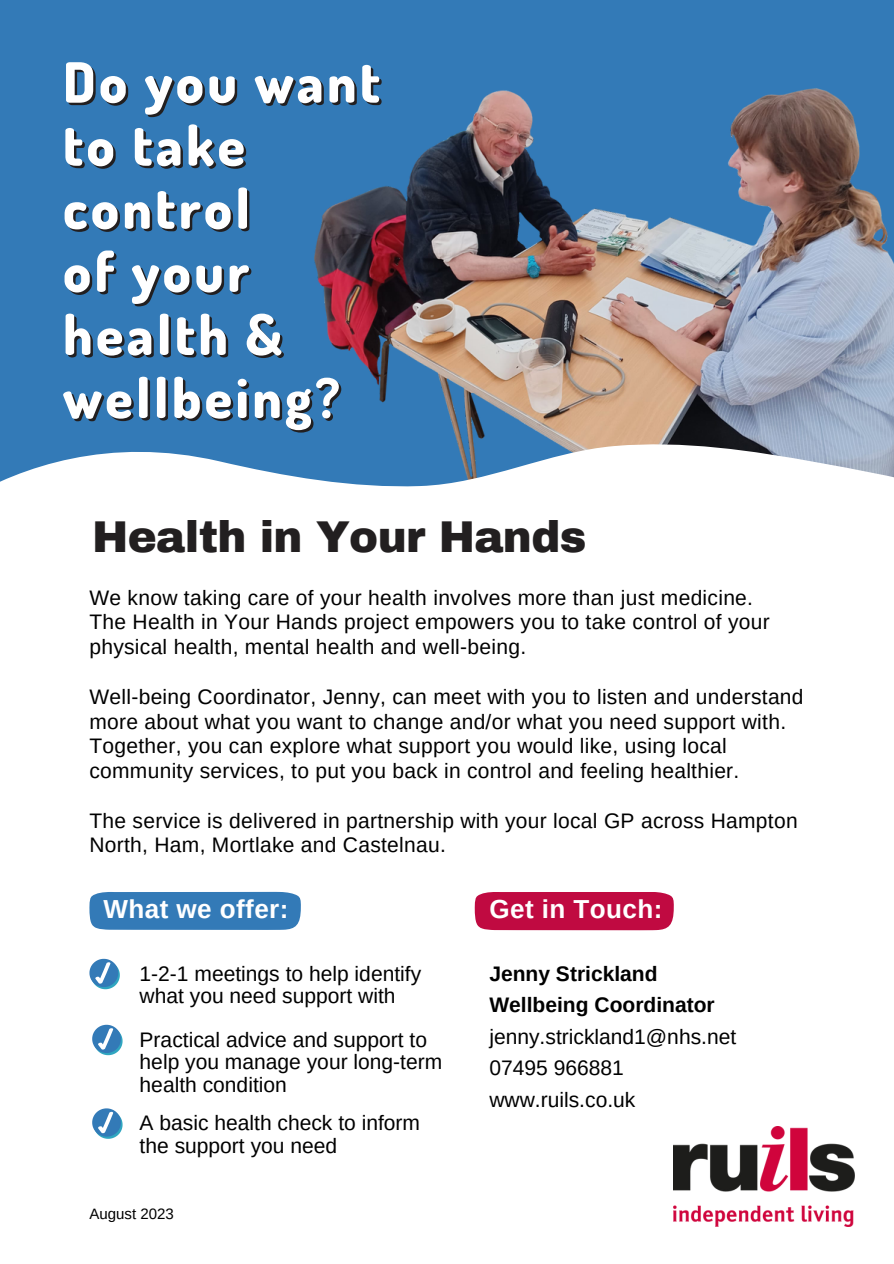
<style>
.page{position:relative;width:894px;height:1264px;background:#fff}
.page>*{position:absolute;margin:0;border:0;box-sizing:border-box;transform-origin:0 0}
.t1{font:800 55.35px/63px "Dosis";letter-spacing:.06em;color:#fff}
.t2{font:900 43.5px "Archivo";letter-spacing:-.015em;color:#221f20}
.t3{font:700 26.1px "Arimo";letter-spacing:.015em;color:#fff}
.t4{font:21px/24.8px "Arimo";letter-spacing:.015em;color:#000}
.t5{font:700 21px "Arimo";color:#000}
.t6{font:15px "Arimo";color:#000}
</style>
<div class="page">
<div style="left:0;top:0;width:893px;height:1263px;background:#337ab7"></div>
<img style="left:314px;top:88px;width:579px;height:356px">
<div style="left:0;top:444px;width:893px;height:819px;background:#fff"></div>
<svg style="left:92px;top:1024px;width:30px;height:31px"></svg>
<svg style="left:92px;top:1108px;width:30px;height:30px"></svg>
<svg style="left:89px;top:891px;width:212px;height:38px"></svg>
<div style="left:474px;top:891px;width:199px;height:39px;background:#c00a41"></div>
<svg style="left:89px;top:958px;width:31px;height:31px"></svg>
<img style="left:673px;top:1126px;width:180px;height:100px">
<p class="t1" style="left:63px;top:49px;width:318px">Do you want to take control</p>
<p class="t1" style="left:63px;top:238px;width:187px">of your</p>
<p class="t1" style="left:63px;top:302px;width:220px">health &amp;</p>
<p class="t1" style="left:63px;top:365px;width:278px">wellbeing?</p>
<p class="t2" style="left:92px;top:513px;width:495px">Health in Your Hands</p>
<p class="t4" style="left:89px;top:585px;width:665px">We know taking care of your health involves more than just medicine.</p>
<p class="t4" style="left:89px;top:609px;width:681px">The Health in Your Hands project empowers you to take control of your physical health, mental health and well-being.</p>
<p class="t4" style="left:89px;top:684px;width:715px">Well-being Coordinator, Jenny, can meet with you to listen and understand more about what you want to change and/or what you need support with.<br>Together, you can explore what support you would like, using local community services, to put you back in control and feeling healthier.</p>
<p class="t4" style="left:89px;top:808px;width:709px">The service is delivered in partnership with your local GP across Hampton<br>North, Ham, Mortlake and Castelnau.</p>
<p class="t3" style="left:103px;top:894px;width:186px">What we offer:</p>
<p class="t4" style="left:139px;top:962px;width:283px;line-height:22.5px">1-2-1 meetings to help identify what you need support with</p>
<p class="t4" style="left:139px;top:1027px;width:304px;line-height:22.8px">Practical advice and support to help you manage your long-term health condition</p>
<p class="t4" style="left:139px;top:1111px;width:282px;line-height:22.8px">A basic health check to inform the support you need</p>
<p class="t6" style="left:89px;top:1205px;width:86px">August 2023</p>
<p class="t3" style="left:489px;top:894px;width:174px">Get in Touch:</p>
<p class="t5" style="left:489px;top:961px;width:170px">Jenny Strickland</p>
<p class="t5" style="left:489px;top:993px;width:227px">Wellbeing Coordinator</p>
<p class="t4" style="left:489px;top:1024px;width:248px">jenny.strickland1@nhs.net</p>
<p class="t4" style="left:489px;top:1055px;width:136px">07495 966881</p>
<p class="t4" style="left:489px;top:1087px;width:147px">www.ruils.co.uk</p>
</div>
